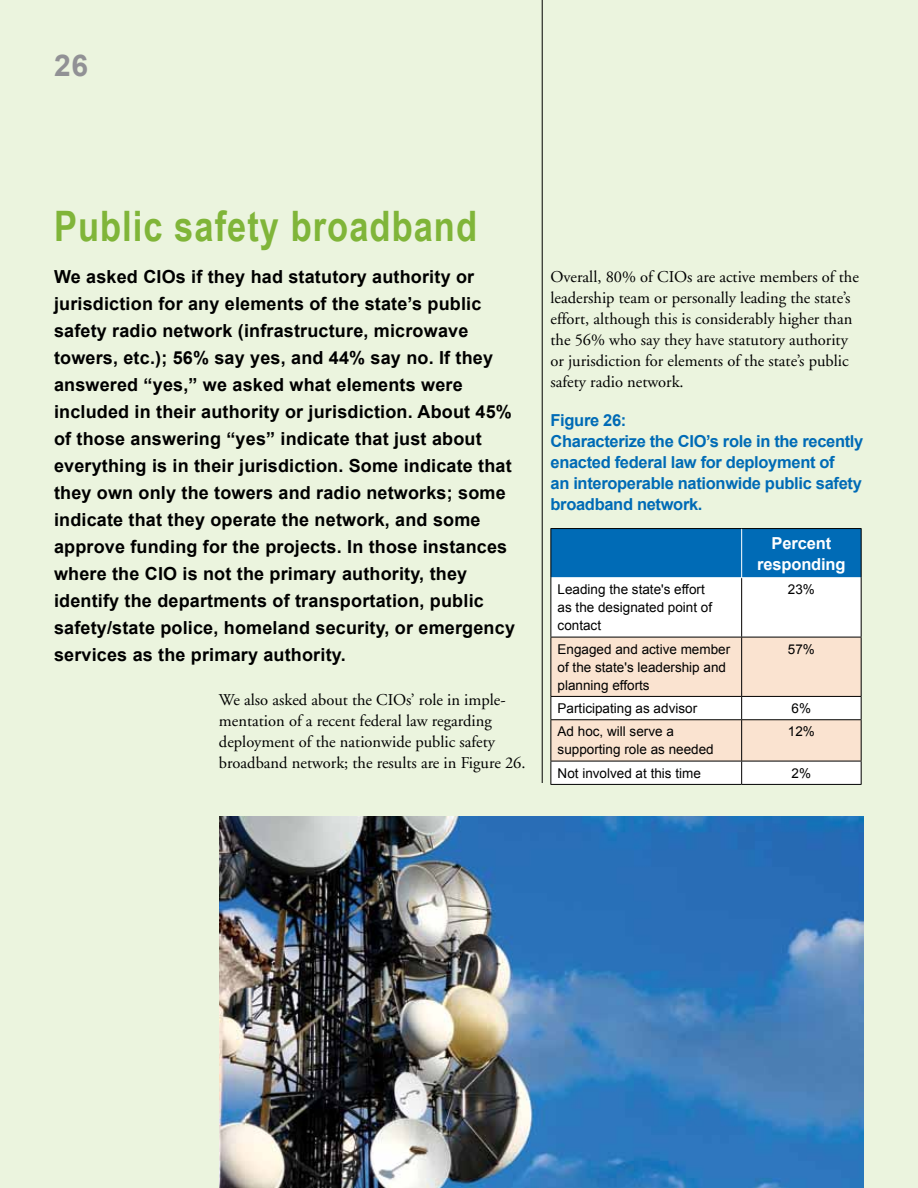
<style>
.page{position:relative;width:918px;height:1188px;background:#ebf4de}
.page>*{position:absolute;margin:0;border:0;box-sizing:border-box;transform-origin:0 0}
.t1{font:700 42px "Arial Narrow";letter-spacing:.025em;color:#80b539}
.t2{font:700 30px "Arial";color:#919195}
.t3{font:700 18px/27px "Arial";letter-spacing:.01em;color:#000}
.t4{font:16.5px/21px "Adobe Garamond";color:#000}
.t5{font:700 16.5px/21px "Arial";letter-spacing:-.02em;color:#006bb6}
.t6{font:700 16.5px/21px "Arial";letter-spacing:-.01em;color:#fff;text-align:center}
.t7{font:13.5px/18px "Arial";color:#000}
</style>
<div class="page">
<hr style="left:542px;top:0;width:1px;height:783px;background:#000">
<div style="left:551px;top:529px;width:310px;height:48px;background:#006bb6"></div>
<div style="left:551px;top:578px;width:310px;height:59px;background:#fff"></div>
<hr style="left:741px;top:529px;width:1px;height:48px;background:#fff">
<hr style="left:551px;top:577px;width:191px;height:1px;background:#fff">
<hr style="left:742px;top:577px;width:119px;height:1px;background:#fff">
<hr style="left:550px;top:578px;width:1px;height:59px;background:#000">
<hr style="left:741px;top:578px;width:1px;height:59px;background:#000">
<hr style="left:861px;top:578px;width:1px;height:59px;background:#000">
<svg style="left:550px;top:637px;width:312px;height:147px;background:#f2e3d6"></svg>
<hr style="left:550px;top:784px;width:192px;height:1px;background:#000">
<hr style="left:742px;top:784px;width:120px;height:1px;background:#000">
<hr style="left:550px;top:528px;width:192px;height:1px;background:#000">
<hr style="left:550px;top:529px;width:1px;height:49px;background:#000">
<hr style="left:742px;top:528px;width:120px;height:1px;background:#000">
<hr style="left:861px;top:529px;width:1px;height:49px;background:#000">
<img style="left:219px;top:817px;width:645px;height:371px">
<h2 class="t2" style="left:54px;top:46px;width:36px">26</h2>
<h1 class="t1" style="left:54px;top:194px;width:425px">Public safety broadband</h1>
<p class="t3" style="left:54px;top:264px;width:463px">We asked CIOs if they had statutory authority or jurisdiction for any elements of the state’s public safety radio network (infrastructure, microwave towers, etc.); 56% say yes, and 44% say no. If they answered “yes,” we asked what elements were included in their authority or jurisdiction. About 45% of those answering “yes” indicate that just about everything is in their jurisdiction. Some indicate that they own only the towers and radio networks; some indicate that they operate the network, and some approve funding for the projects. In those instances where the CIO is not the primary authority, they identify the departments of transportation, public safety/state police, homeland security, or emergency services as the primary authority.</p>
<p class="t4" style="left:550px;top:267px;width:310px">Overall, 80% of CIOs are active members of the leadership team or personally leading the state’s effort, although this is considerably higher than the 56% who say they have statutory authority or jurisdiction for elements of the state’s public safety radio network.</p>
<p class="t5" style="left:550px;top:410px;width:314px">Figure 26:<br>Characterize the CIO’s role in the recently enacted federal law for deployment of<br>an interoperable nationwide public safety broadband network.</p>
<p class="t6" style="left:757px;top:533px;width:90px">Percent responding</p>
<p class="t7" style="left:558px;top:581px;width:156px">Leading the state's effort as the designated point of contact</p>
<p class="t7" style="left:788px;top:581px;width:29px">23%</p>
<p class="t7" style="left:558px;top:640px;width:174px">Engaged and active member of the state's leadership and planning efforts</p>
<p class="t7" style="left:788px;top:640px;width:29px">57%</p>
<p class="t7" style="left:558px;top:699px;width:141px">Participating as advisor</p>
<p class="t7" style="left:792px;top:699px;width:21px">6%</p>
<p class="t7" style="left:558px;top:723px;width:158px">Ad hoc, will serve a supporting role as needed</p>
<p class="t7" style="left:788px;top:723px;width:29px">12%</p>
<p class="t7" style="left:558px;top:764px;width:145px">Not involved at this time</p>
<p class="t7" style="left:792px;top:764px;width:21px">2%</p>
<p class="t4" style="left:219px;top:690px;width:308px">We also asked about the CIOs’ role in imple&shy;mentation of a recent federal law regarding deployment of the nationwide public safety broadband network; the results are in Figure 26.</p>
</div>
